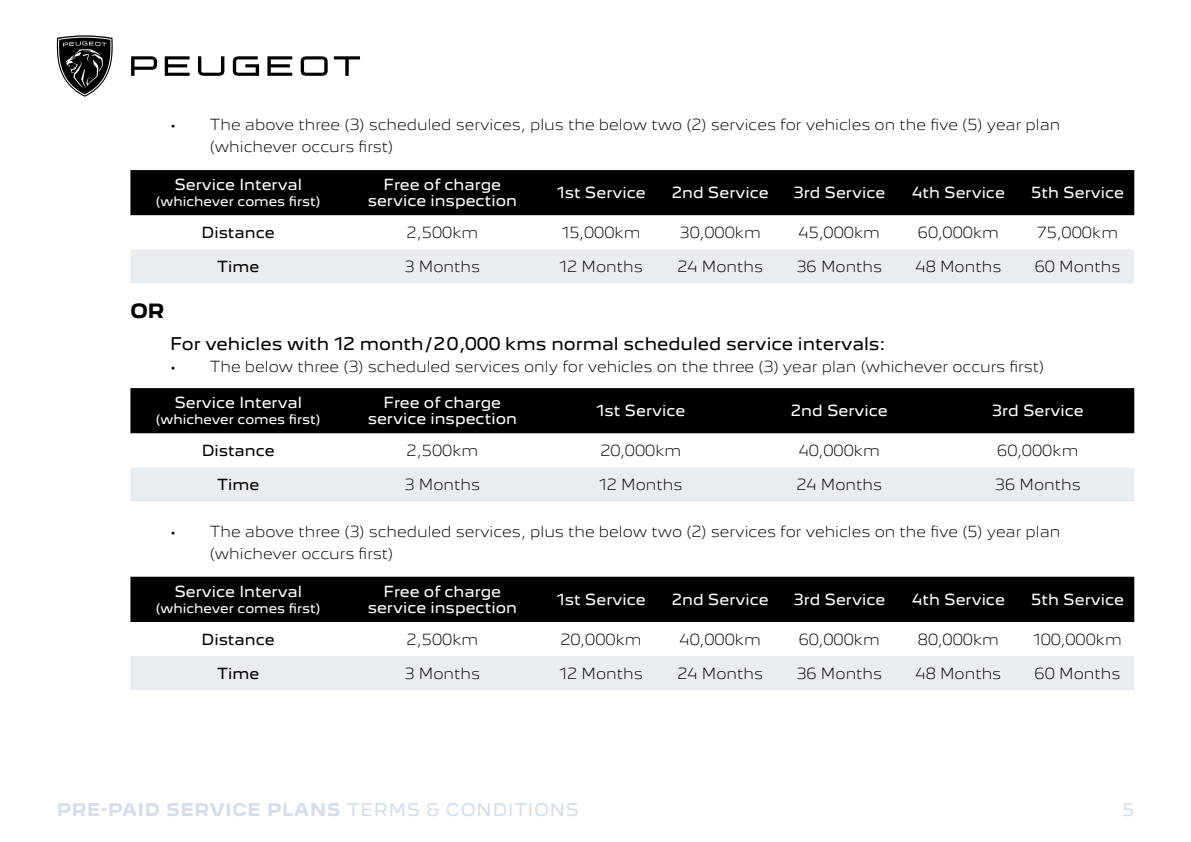
<style>
.page{position:relative;width:1191px;height:842px;background:#fff}
.page>*{position:absolute;margin:0;border:0;box-sizing:border-box;transform-origin:0 0}
.t1{font:700 18px "Peugeot New";color:#000}
.t2{font:16px "Peugeot New";color:#000}
.t3{font:700 16px "Peugeot New";letter-spacing:.05em;color:#d7dee8}
.t4{font:16px "Peugeot New";color:#d7dee8}
.t5{font:300 14px/22px "Peugeot New";color:#000}
.t6{font:14px/16px "Peugeot New";color:#fff;text-align:center}
.t7{font:14px "Peugeot New";color:#000}
.t8{font:12px "Peugeot New";color:#fff}
.s1{font-weight:400}
</style>
<div class="page">
<svg style="left:233px;top:56px;width:26px;height:20px"></svg>
<svg style="left:131px;top:56px;width:26px;height:20px"></svg>
<svg style="left:165px;top:56px;width:24px;height:20px"></svg>
<svg style="left:267px;top:56px;width:25px;height:20px"></svg>
<svg style="left:198px;top:56px;width:26px;height:20px"></svg>
<svg style="left:301px;top:56px;width:27px;height:20px"></svg>
<svg style="left:334px;top:56px;width:26px;height:20px"></svg>
<svg style="left:57px;top:35px;width:56px;height:62px"></svg>
<div style="left:130px;top:170px;width:1004px;height:45px;background:#000"></div>
<svg style="left:130px;top:215px;width:1004px;height:68px"></svg>
<div style="left:130px;top:388px;width:1004px;height:45px;background:#000"></div>
<svg style="left:130px;top:433px;width:1004px;height:68px"></svg>
<div style="left:130px;top:577px;width:1004px;height:45px;background:#000"></div>
<div style="left:130px;top:656px;width:1004px;height:34px;background:#e9ecf1"></div>
<p class="t5" style="left:210px;top:114px;width:852px;text-indent:-40px">• The above three (3) scheduled services, plus the below two (2) services for vehicles on the five (5) year plan (whichever occurs first)</p>
<p class="t6" style="left:174px;top:177px;width:129px">Service Interval</p>
<p class="t8" style="left:156px;top:194px;width:166px">(whichever comes first)</p>
<p class="t6" style="left:368px;top:177px;width:151px">Free of charge service inspection</p>
<p class="t6" style="left:557px;top:185px;width:90px">1st Service</p>
<p class="t6" style="left:672px;top:185px;width:98px">2nd Service</p>
<p class="t6" style="left:793px;top:185px;width:93px">3rd Service</p>
<p class="t6" style="left:912px;top:185px;width:94px">4th Service</p>
<p class="t6" style="left:1031px;top:185px;width:94px">5th Service</p>
<p class="t1" style="left:130px;top:298px;width:36px">OR</p>
<p class="t7" style="left:202px;top:223px;width:75px">Distance</p>
<p class="t5" style="left:406px;top:222px;width:74px">2,500km</p>
<p class="t5" style="left:561px;top:222px;width:80px">15,000km</p>
<p class="t5" style="left:679px;top:222px;width:83px">30,000km</p>
<p class="t5" style="left:798px;top:222px;width:83px">45,000km</p>
<p class="t5" style="left:918px;top:222px;width:83px">60,000km</p>
<p class="t5" style="left:1037px;top:222px;width:83px">75,000km</p>
<p class="t7" style="left:217px;top:257px;width:44px">Time</p>
<p class="t5" style="left:404px;top:256px;width:77px">3 Months</p>
<p class="t5" style="left:559px;top:256px;width:85px">12 Months</p>
<p class="t5" style="left:677px;top:256px;width:87px">24 Months</p>
<p class="t5" style="left:796px;top:256px;width:87px">36 Months</p>
<p class="t5" style="left:915px;top:256px;width:87px">48 Months</p>
<p class="t5" style="left:1034px;top:256px;width:87px">60 Months</p>
<p class="t2" style="left:170px;top:333px;width:717px">For vehicles with 12 month/20,000 kms normal scheduled service intervals:</p>
<p class="t5" style="left:170px;top:355px;width:875px">• The below three (3) scheduled services only for vehicles on the three (3) year plan (whichever occurs first)</p>
<p class="t6" style="left:174px;top:395px;width:129px">Service Interval</p>
<p class="t8" style="left:156px;top:412px;width:166px">(whichever comes first)</p>
<p class="t6" style="left:368px;top:395px;width:151px">Free of charge service inspection</p>
<p class="t6" style="left:596px;top:403px;width:90px">1st Service</p>
<p class="t6" style="left:791px;top:403px;width:98px">2nd Service</p>
<p class="t6" style="left:992px;top:403px;width:93px">3rd Service</p>
<p class="t7" style="left:202px;top:441px;width:75px">Distance</p>
<p class="t5" style="left:406px;top:440px;width:74px">2,500km</p>
<p class="t5" style="left:600px;top:440px;width:83px">20,000km</p>
<p class="t5" style="left:798px;top:440px;width:83px">40,000km</p>
<p class="t5" style="left:997px;top:440px;width:83px">60,000km</p>
<p class="t7" style="left:217px;top:475px;width:44px">Time</p>
<p class="t5" style="left:404px;top:474px;width:77px">3 Months</p>
<p class="t5" style="left:599px;top:474px;width:85px">12 Months</p>
<p class="t5" style="left:796px;top:474px;width:87px">24 Months</p>
<p class="t5" style="left:995px;top:474px;width:87px">36 Months</p>
<p class="t5" style="left:210px;top:520px;width:852px;text-indent:-40px">• The above three (3) scheduled services, plus the below two (2) services for vehicles on the five (5) year plan (whichever occurs first)</p>
<p class="t6" style="left:174px;top:583px;width:129px">Service Interval</p>
<p class="t8" style="left:156px;top:600px;width:166px">(whichever comes first)</p>
<p class="t6" style="left:368px;top:583px;width:151px">Free of charge service inspection</p>
<p class="t6" style="left:557px;top:591px;width:90px">1st Service</p>
<p class="t6" style="left:672px;top:591px;width:98px">2nd Service</p>
<p class="t6" style="left:793px;top:591px;width:93px">3rd Service</p>
<p class="t6" style="left:912px;top:591px;width:94px">4th Service</p>
<p class="t6" style="left:1031px;top:591px;width:94px">5th Service</p>
<p class="t7" style="left:202px;top:630px;width:75px">Distance</p>
<p class="t5" style="left:406px;top:628px;width:74px">2,500km</p>
<p class="t5" style="left:560px;top:628px;width:83px">20,000km</p>
<p class="t5" style="left:679px;top:628px;width:83px">40,000km</p>
<p class="t5" style="left:798px;top:628px;width:83px">60,000km</p>
<p class="t5" style="left:918px;top:628px;width:83px">80,000km</p>
<p class="t5" style="left:1033px;top:628px;width:90px">100,000km</p>
<p class="t7" style="left:217px;top:664px;width:44px">Time</p>
<p class="t5" style="left:404px;top:662px;width:77px">3 Months</p>
<p class="t5" style="left:559px;top:662px;width:85px">12 Months</p>
<p class="t5" style="left:677px;top:662px;width:87px">24 Months</p>
<p class="t5" style="left:796px;top:662px;width:87px">36 Months</p>
<p class="t5" style="left:915px;top:662px;width:87px">48 Months</p>
<p class="t5" style="left:1034px;top:662px;width:87px">60 Months</p>
<p class="t3" style="left:57px;top:799px;width:524px">PRE-PAID SERVICE PLANS <span class="s1">TERMS &amp; CONDITIONS</span></p>
<p class="t4" style="left:1122px;top:799px;width:13px">5</p>
</div>
